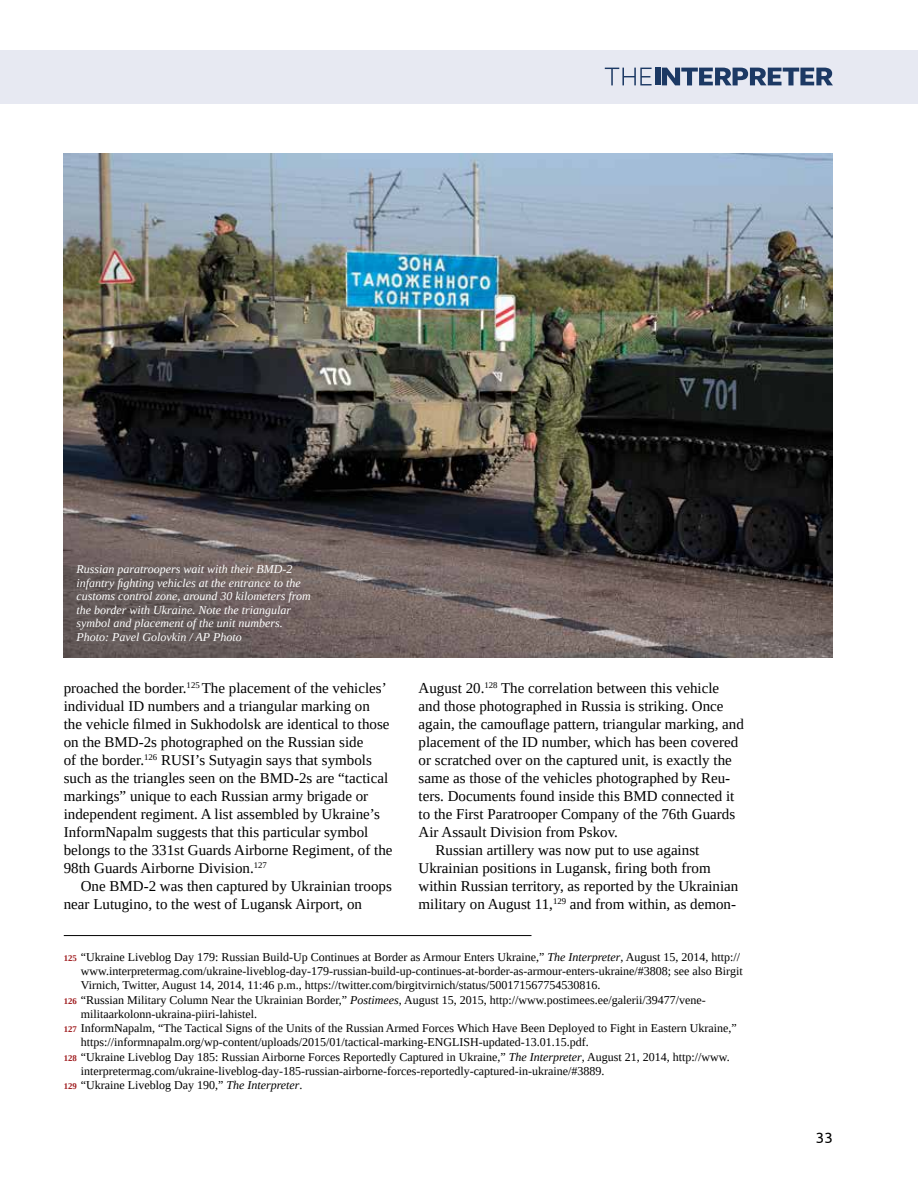
<style>
.page{position:relative;width:918px;height:1188px;background:#fff}
.page>*{position:absolute;margin:0;border:0;box-sizing:border-box;transform-origin:0 0}
.t1{font:15px/18px "Tinos";color:#000}
.t2{font:15px "Ubuntu";color:#000}
.t3{font:12px "Tinos";color:#000}
.t4{font:italic 12px/13.5px "Tinos";color:#fff}
.s1{font-weight:700;font-size:8.7px;color:#a01e21}
.s2{font-style:italic}
</style>
<div class="page">
<div style="left:0;top:50px;width:918px;height:54px;background:#e7e9f2"></div>
<hr style="left:64px;top:935px;width:467px;height:1px;background:#000">
<img style="left:64px;top:153px;width:769px;height:504px">
<svg style="left:605px;top:68px;width:47px;height:17px"></svg>
<div style="left:655px;top:68px;width:5px;height:17px;background:#1c3964"></div>
<svg style="left:662px;top:68px;width:171px;height:17px"></svg>
<p class="t4" style="left:77px;top:563px;width:236px">Russian paratroopers wait with their BMD-2 infantry fighting vehicles at the entrance to the customs control zone, around 30 kilometers from the border with Ukraine. Note the triangular symbol and placement of the unit numbers.<br>Photo: Pavel Golovkin / AP Photo</p>
<p class="t1" style="left:64px;top:679px;width:330px">proached the border.<sup>125</sup> The placement of the vehicles’ individual ID numbers and a triangular marking on<br>the vehicle filmed in Sukhodolsk are identical to those on the BMD-2s photographed on the Russian side<br>of the border.<sup>126</sup> RUSI’s Sutyagin says that symbols such as the triangles seen on the BMD-2s are “tactical markings” unique to each Russian army brigade or independent regiment. A list assembled by Ukraine’s InformNapalm suggests that this particular symbol belongs to the 331st Guards Airborne Regiment, of the 98th Guards Airborne Division.<sup>127</sup></p>
<p class="t1" style="left:64px;top:877px;width:330px;text-indent:17px">One BMD-2 was then captured by Ukrainian troops near Lutugino, to the west of Lugansk Airport, on</p>
<p class="t1" style="left:419px;top:679px;width:302px">August 20.<sup>128</sup> The correlation between this vehicle</p>
<p class="t1" style="left:419px;top:697px;width:306px">and those photographed in Russia is striking. Once</p>
<p class="t1" style="left:419px;top:715px;width:327px">again, the camouflage pattern, triangular marking, and</p>
<p class="t1" style="left:419px;top:733px;width:321px">placement of the ID number, which has been covered</p>
<p class="t1" style="left:419px;top:751px;width:315px">or scratched over on the captured unit, is exactly the</p>
<p class="t1" style="left:419px;top:769px;width:313px">same as those of the vehicles photographed by Reu-</p>
<p class="t1" style="left:419px;top:787px;width:317px">ters. Documents found inside this BMD connected it</p>
<p class="t1" style="left:419px;top:805px;width:318px">to the First Paratrooper Company of the 76th Guards</p>
<p class="t1" style="left:419px;top:823px;width:201px">Air Assault Division from Pskov.</p>
<p class="t1" style="left:436px;top:841px;width:265px">Russian artillery was now put to use against</p>
<p class="t1" style="left:419px;top:859px;width:294px">Ukrainian positions in Lugansk, firing both from</p>
<p class="t1" style="left:419px;top:877px;width:321px">within Russian territory, as reported by the Ukrainian</p>
<p class="t1" style="left:419px;top:895px;width:319px">military on August 11,<sup>129</sup> and from within, as demon-</p>
<p class="t3" style="left:64px;top:949px;width:678px"><span class="s1">125</span> “Ukraine Liveblog Day 179: Russian Build-Up Continues at Border as Armour Enters Ukraine,” <span class="s2">The Interpreter</span>, August 15, 2014, http://</p>
<p class="t3" style="left:81px;top:963px;width:663px">www.interpretermag.com/ukraine-liveblog-day-179-russian-build-up-continues-at-border-as-armour-enters-ukraine/#3808; see also Birgit</p>
<p class="t3" style="left:81px;top:978px;width:521px">Virnich, Twitter, August 14, 2014, 11:46 p.m., https://twitter.com/birgitvirnich/status/500171567754530816.</p>
<p class="t3" style="left:64px;top:992px;width:643px"><span class="s1">126</span> “Russian Military Column Near the Ukrainian Border,” <span class="s2">Postimees</span>, August 15, 2015, http://www.postimees.ee/galerii/39477/vene-</p>
<p class="t3" style="left:81px;top:1006px;width:178px">militaarkolonn-ukraina-piiri-lahistel.</p>
<p class="t3" style="left:64px;top:1020px;width:674px"><span class="s1">127</span> InformNapalm, “The Tactical Signs of the Units of the Russian Armed Forces Which Have Been Deployed to Fight in Eastern Ukraine,”</p>
<p class="t3" style="left:81px;top:1035px;width:510px">https://informnapalm.org/wp-content/uploads/2015/01/tactical-marking-ENGLISH-updated-13.01.15.pdf.</p>
<p class="t3" style="left:64px;top:1049px;width:668px"><span class="s1">128</span> “Ukraine Liveblog Day 185: Russian Airborne Forces Reportedly Captured in Ukraine,” <span class="s2">The Interpreter</span>, August 21, 2014, http://www.</p>
<p class="t3" style="left:81px;top:1063px;width:525px">interpretermag.com/ukraine-liveblog-day-185-russian-airborne-forces-reportedly-captured-in-ukraine/#3889.</p>
<p class="t3" style="left:64px;top:1077px;width:240px"><span class="s1">129</span> “Ukraine Liveblog Day 190,” <span class="s2">The Interpreter</span>.</p>
<p class="t2" style="left:816px;top:1129px;width:18px">33</p>
</div>
